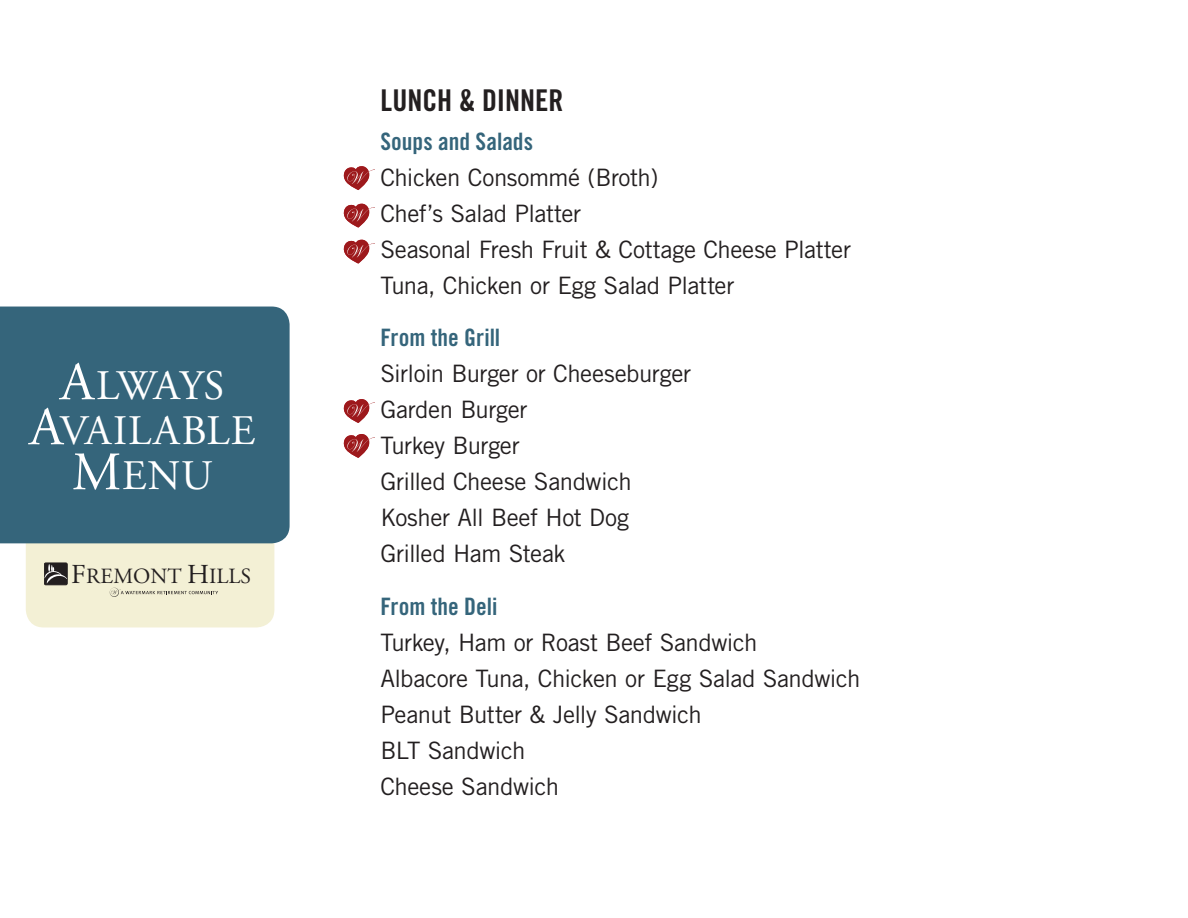
<style>
.page{position:relative;width:1188px;height:918px;background:#fff}
.page>*{position:absolute;margin:0;border:0;box-sizing:border-box;transform-origin:0 0}
.t1{font:42px/45px "Adobe Garamond Pro";letter-spacing:.015em;color:#fff;text-align:center}
.t2{font:30px "Trade Gothic Bold Cond Twenty";color:#231f20}
.t3{font:24px/36px "Trade Gothic";letter-spacing:-.02em;color:#231f20}
.t4{font:24px "Trade Gothic Bold Cond Twenty";color:#35657b}
.t5{font:21.75px "Adobe Garamond Pro";color:#231f20}
.s1{font-size:54px}
.s2{font-size:27.45px}
</style>
<div class="page">
<div style="left:26px;top:323px;width:248px;height:304px;background:#f3f0d5;border-radius:18px"></div>
<svg style="left:110px;top:588px;width:108px;height:9px"></svg>
<div style="left:44px;top:563px;width:24px;height:22px;border:1px solid #231f20"></div>
<svg style="left:44px;top:564px;width:24px;height:20px"></svg>
<div style="left:0;top:307px;width:290px;height:236px;background:#35657b"></div>
<svg style="left:343px;top:166px;width:32px;height:24px"></svg>
<svg style="left:343px;top:204px;width:32px;height:24px"></svg>
<svg style="left:343px;top:240px;width:32px;height:24px"></svg>
<svg style="left:343px;top:399px;width:32px;height:24px"></svg>
<svg style="left:343px;top:434px;width:32px;height:24px"></svg>
<h1 class="t1" style="left:29px;top:365px;width:227px"><span class="s1">A</span>LWAYS<br><span class="s1">A</span>VAILABLE<br><span class="s1">M</span>ENU</h1>
<p class="t5" style="left:71px;top:563px;width:181px"><span class="s2">F</span>REMONT <span class="s2">H</span>ILLS</p>
<p class="t2" style="left:380px;top:82px;width:185px">LUNCH &amp; DINNER</p>
<p class="t4" style="left:380px;top:127px;width:154px">Soups and Salads</p>
<p class="t3" style="left:380px;top:159px;width:472px">Chicken Consommé (Broth)<br>Chef’s Salad Platter<br>Seasonal Fresh Fruit &amp; Cottage Cheese Platter<br>Tuna, Chicken or Egg Salad Platter</p>
<p class="t4" style="left:380px;top:323px;width:121px">From the Grill</p>
<p class="t3" style="left:380px;top:355px;width:312px">Sirloin Burger or Cheeseburger<br>Garden Burger<br>Turkey Burger<br>Grilled Cheese Sandwich<br>Kosher All Beef Hot Dog<br>Grilled Ham Steak</p>
<p class="t4" style="left:380px;top:591px;width:119px">From the Deli</p>
<p class="t3" style="left:380px;top:624px;width:482px">Turkey, Ham or Roast Beef Sandwich<br>Albacore Tuna, Chicken or Egg Salad Sandwich<br>Peanut Butter &amp; Jelly Sandwich<br>BLT Sandwich<br>Cheese Sandwich</p>
</div>
